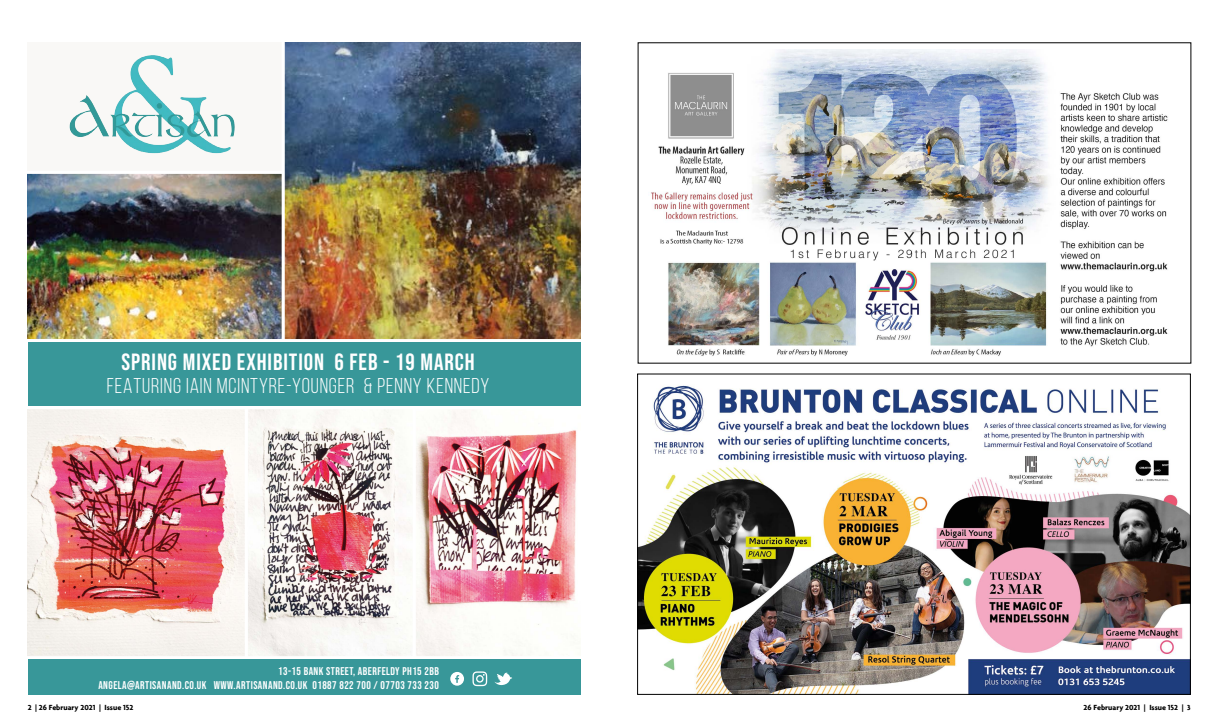
<style>
.page{position:relative;width:1219px;height:723px;background:#fff}
.page>*{position:absolute;margin:0;border:0;box-sizing:border-box;transform-origin:0 0}
.t1{font:23.5px "Bebas Neue";letter-spacing:.04em;color:#fff}
.t2{font:21.4px "Bebas Neue";letter-spacing:.04em;color:#fff}
.t3{font:11.2px/13.5px "Bebas Neue";letter-spacing:.04em;color:#fff;text-align:right}
.t4{font:700 8px "Agenda";color:#000}
</style>
<div class="page">
<div style="left:28px;top:43px;width:358px;height:129px;background:#f9f8f6"></div>
<img style="left:69px;top:55px;width:166px;height:99px">
<img style="left:28px;top:173px;width:254px;height:166px">
<img style="left:284px;top:43px;width:296px;height:297px">
<img style="left:249px;top:410px;width:163px;height:245px">
<img style="left:416px;top:410px;width:161px;height:246px">
<img style="left:28px;top:409px;width:217px;height:247px">
<div style="left:28px;top:659px;width:552px;height:35px;background:#389799"></div>
<svg style="left:494px;top:672px;width:18px;height:13px"></svg>
<svg style="left:450px;top:672px;width:14px;height:14px"></svg>
<svg style="left:472px;top:671px;width:15px;height:15px"></svg>
<div style="left:28px;top:342px;width:552px;height:64px;background:#389799"></div>
<img style="left:651px;top:50px;width:517px;height:306px">
<img style="left:639px;top:385px;width:550px;height:307px">
<h1 class="t1" style="left:121px;top:349px;width:355px">SPRING MIXED EXHIBITION 6 FEB - 19 MARCH</h1>
<h2 class="t2" style="left:107px;top:374px;width:384px">FEATURING IAIN MCINTYRE-YOUNGER &amp; PENNY KENNEDY</h2>
<p class="t3" style="left:98px;top:664px;width:342px">13-15 BANK STREET, ABERFELDY PH15 2BB<br>ANGELA@ARTISANAND.CO.UK WWW.ARTISANAND.CO.UK 01887 822 700 / 07703 733 230</p>
<p class="t4" style="left:28px;top:703px;width:107px">2 | 26 February 2021 | Issue 152</p>
<p class="t4" style="left:1084px;top:702px;width:109px">26 February 2021 | Issue 152 | 3</p>
</div>
